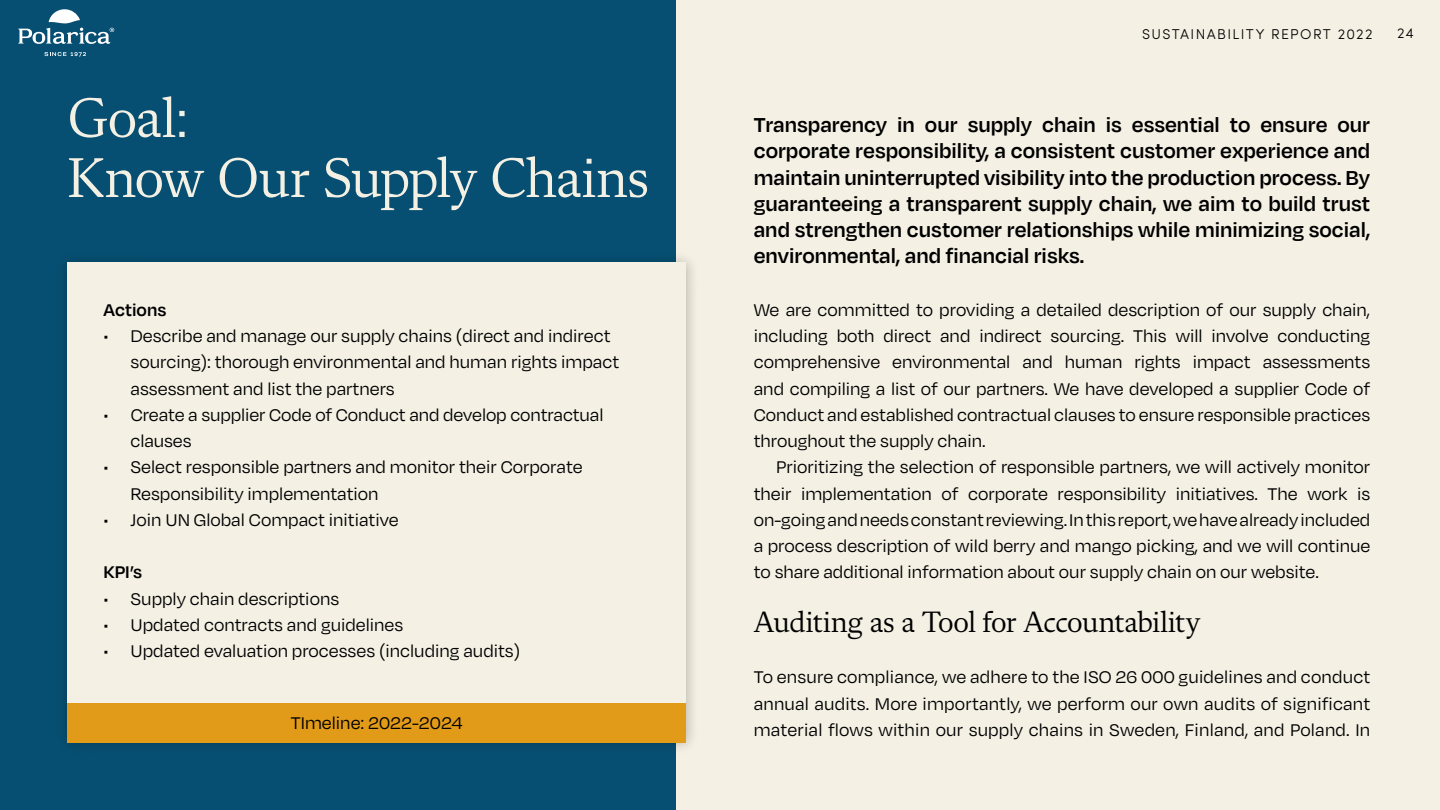
<style>
.page{position:relative;width:1440px;height:810px;background:#f4f0e4}
.page>*{position:absolute;margin:0;border:0;box-sizing:border-box;transform-origin:0 0}
.t1{font:57px/60px "Flecha S";letter-spacing:-.015em;color:#f4f0e4}
.t2{font:30px "Flecha S";letter-spacing:-.02em;color:#000}
.ingressi{font:600 23.25px/26.2px "Degular";color:#000;text-align:justify}
.p_sis{font:19.5px/26.2px "Degular";color:#000;text-align:justify}
.t3{font:600 19.5px "Degular";color:#000}
.t4{font:300 14.25px "Sofia Pro";letter-spacing:.09em;color:#000}
</style>
<div class="page">
<div style="left:0;top:0;width:675px;height:810px;background:#074f72"></div>
<div style="left:55px;top:250px;width:644px;height:505px;background:#000;opacity:.25"></div>
<div style="left:68px;top:262px;width:618px;height:480px;background:#f4f0e4"></div>
<div style="left:67px;top:703px;width:619px;height:40px;background:#e19b19"></div>
<svg style="left:18px;top:9px;width:96px;height:48px"></svg>
<p class="t1" style="left:68px;top:88px;width:583px">Goal:<br>Know Our Supply Chains</p>
<p class="t3" style="left:104px;top:298px;width:64px">Actions</p>
<p class="p_sis" style="left:131px;top:322px;width:490px;text-align:left;text-indent:-27px">• Describe and manage our supply chains (direct and indirect sourcing): thorough environmental and human rights impact assessment and list the partners</p>
<p class="p_sis" style="left:131px;top:401px;width:474px;text-indent:-27px">• Create a supplier Code of Conduct and develop contractual clauses</p>
<p class="p_sis" style="left:131px;top:453px;width:454px;text-indent:-27px">• Select responsible partners and monitor their Corporate<br>Responsibility implementation</p>
<p class="p_sis" style="left:104px;top:506px;width:297px">• Join UN Global Compact initiative</p>
<p class="t3" style="left:104px;top:560px;width:40px">KPI’s</p>
<p class="p_sis" style="left:104px;top:585px;width:237px">• Supply chain descriptions</p>
<p class="p_sis" style="left:104px;top:611px;width:301px">• Updated contracts and guidelines</p>
<p class="p_sis" style="left:104px;top:637px;width:418px">• Updated evaluation processes (including audits)</p>
<p class="p_sis" style="left:291px;top:709px;width:173px">TImeline: 2022-2024</p>
<p class="t4" style="left:1142px;top:23px;width:232px">SUSTAINABILITY REPORT 2022</p>
<p class="t4" style="left:1397px;top:23px;width:18px">24</p>
<p class="ingressi" style="left:754px;top:111px;width:618px">Transparency in our supply chain is essential to ensure our corporate responsibility, a consistent customer experience and maintain uninterrupted visibility into the production process. By guaranteeing a transparent supply chain, we aim to build trust and strengthen customer relationships while minimizing social, environmental, and financial risks.</p>
<p class="p_sis" style="left:754px;top:296px;width:618px">We are committed to providing a detailed description of our supply chain, including both direct and indirect sourcing. This will involve conducting comprehensive environmental and human rights impact assessments and compiling a list of our partners. We have developed a supplier Code of Conduct and established contractual clauses to ensure responsible practices throughout the supply chain.</p>
<p class="p_sis" style="left:754px;top:453px;width:618px;text-indent:22px">Prioritizing the selection of responsible partners, we will actively monitor their implementation of corporate responsibility initiatives. The work is on-going and needs constant reviewing. In this report, we have already included a process description of wild berry and mango picking, and we will continue to share additional information about our supply chain on our website.</p>
<p class="t2" style="left:754px;top:604px;width:448px">Auditing as a Tool for Accountability</p>
<p class="p_sis" style="left:754px;top:663px;width:618px">To ensure compliance, we adhere to the ISO 26 000 guidelines and conduct annual audits. More importantly, we perform our own audits of significant material flows within our supply chains in Sweden, Finland, and Poland. In</p>
</div>
